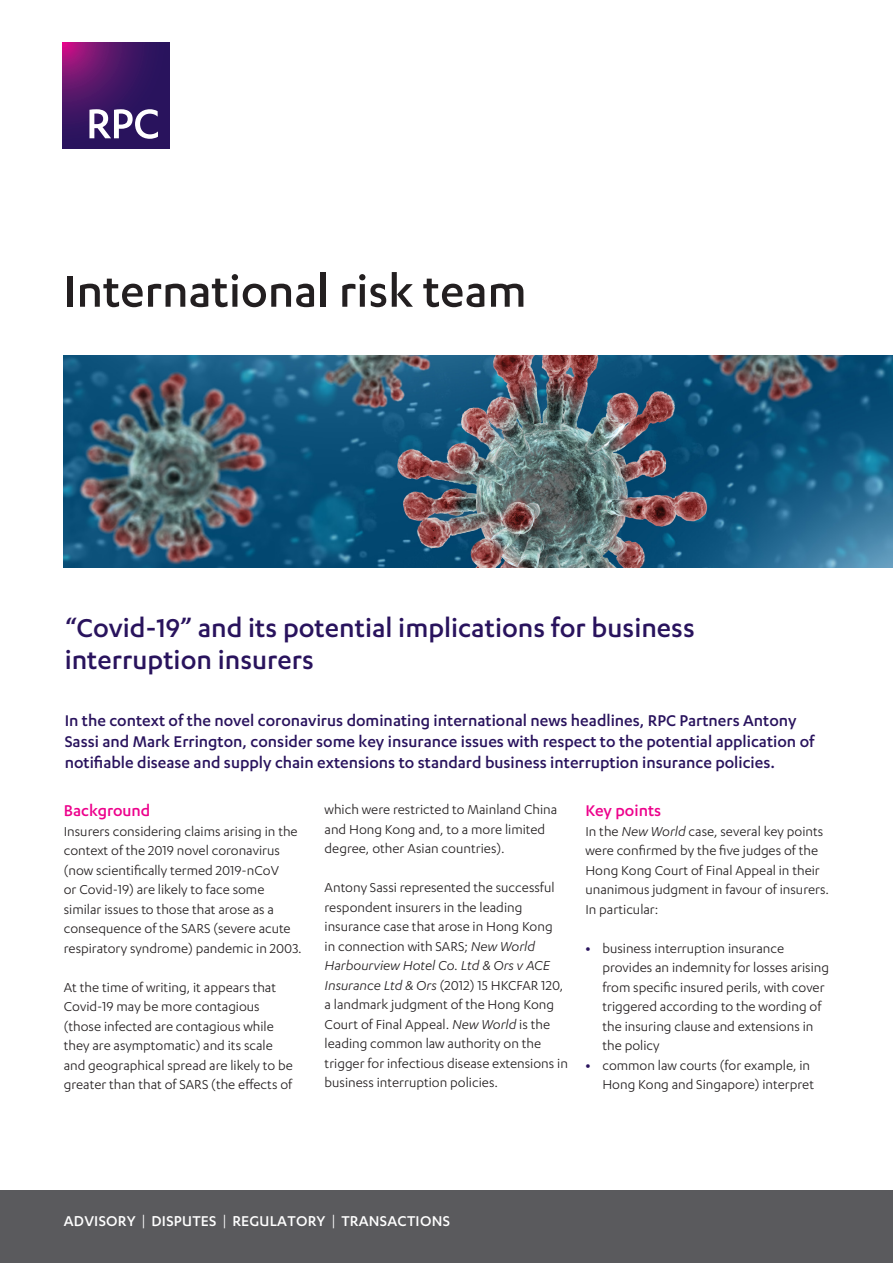
<style>
.page{position:relative;width:893px;height:1263px;background:#fff}
.page>*{position:absolute;margin:0;border:0;box-sizing:border-box;transform-origin:0 0}
.Main_title_no_line{font:500 51px "Karbon";color:#231f20}
.Cover_sub_title__20p{font:500 30px/31.5px "Karbon";color:#29135d}
.Intro_text__12pt{font:500 18px/21px "Karbon";color:#29135d}
.Heading_2__pink{font:500 18px "Karbon";color:#ed028c}
.t1{font:500 16.5px "Karbon";letter-spacing:.015em;color:#fff}
.Body{font:15px/19.5px "Karbon";color:#231f20}
.s1{font-style:italic}
.s2{font-weight:700;color:#29135d}
.s3{font-weight:400}
</style>
<div class="page">
<svg style="left:63px;top:43px;width:106px;height:106px;background:#461565"></svg>
<svg style="left:89px;top:109px;width:69px;height:30px"></svg>
<div style="left:0;top:1191px;width:893px;height:72px;background:#5a5a5d"></div>
<img style="left:64px;top:355px;width:829px;height:213px">
<p class="Main_title_no_line" style="left:64px;top:263px;width:464px">International risk team</p>
<p class="Cover_sub_title__20p" style="left:65px;top:611px;width:632px">“Covid-19” and its potential implications for business interruption insurers</p>
<p class="Intro_text__12pt" style="left:65px;top:709px;width:751px">In the context of the novel coronavirus dominating international news headlines, RPC Partners Antony<br>Sassi and Mark Errington, consider some key insurance issues with respect to the potential application of notifiable disease and supply chain extensions to standard business interruption insurance policies.</p>
<p class="Heading_2__pink" style="left:64px;top:801px;width:88px">Background</p>
<p class="Body" style="left:64px;top:821px;width:239px">Insurers considering claims arising in the context of the 2019 novel coronavirus (now scientifically termed 2019-nCoV<br>or Covid-19) are likely to face some similar issues to those that arose as a consequence of the SARS (severe acute respiratory syndrome) pandemic in 2003.</p>
<p class="Body" style="left:64px;top:977px;width:231px">At the time of writing, it appears that Covid-19 may be more contagious (those infected are contagious while they are asymptomatic) and its scale and geographical spread are likely to be greater than that of SARS (the effects of</p>
<p class="Body" style="left:325px;top:799px;width:234px">which were restricted to Mainland China and Hong Kong and, to a more limited degree, other Asian countries).</p>
<p class="Body" style="left:325px;top:877px;width:245px">Antony Sassi represented the successful respondent insurers in the leading insurance case that arose in Hong Kong<br>in connection with SARS; <span class="s1">New World Harbourview Hotel Co. Ltd &amp; Ors v ACE Insurance Ltd &amp; Ors</span> (2012) 15 HKCFAR 120, a landmark judgment of the Hong Kong Court of Final Appeal. <span class="s1">New World</span> is the leading common law authority on the trigger for infectious disease extensions in business interruption policies.</p>
<p class="Heading_2__pink" style="left:585px;top:801px;width:77px">Key points</p>
<p class="Body" style="left:585px;top:821px;width:245px">In the <span class="s1">New World</span> case, several key points were confirmed by the five judges of the Hong Kong Court of Final Appeal in their unanimous judgment in favour of insurers.<br>In particular:</p>
<p class="Body" style="left:602px;top:938px;width:228px;text-indent:-17px"><span class="s2">•</span> business interruption insurance provides an indemnity for losses arising from specific insured perils, with cover triggered according to the wording of the insuring clause and extensions in the policy</p>
<p class="Body" style="left:585px;top:1055px;width:230px;text-align:right"><span class="s2">•</span> common law courts (for example, in<br>Hong Kong and Singapore) interpret</p>
<p class="t1" style="left:64px;top:1212px;width:388px">ADVISORY <span class="s3">|</span> DISPUTES <span class="s3">|</span> REGULATORY <span class="s3">|</span> TRANSACTIONS</p>
</div>
